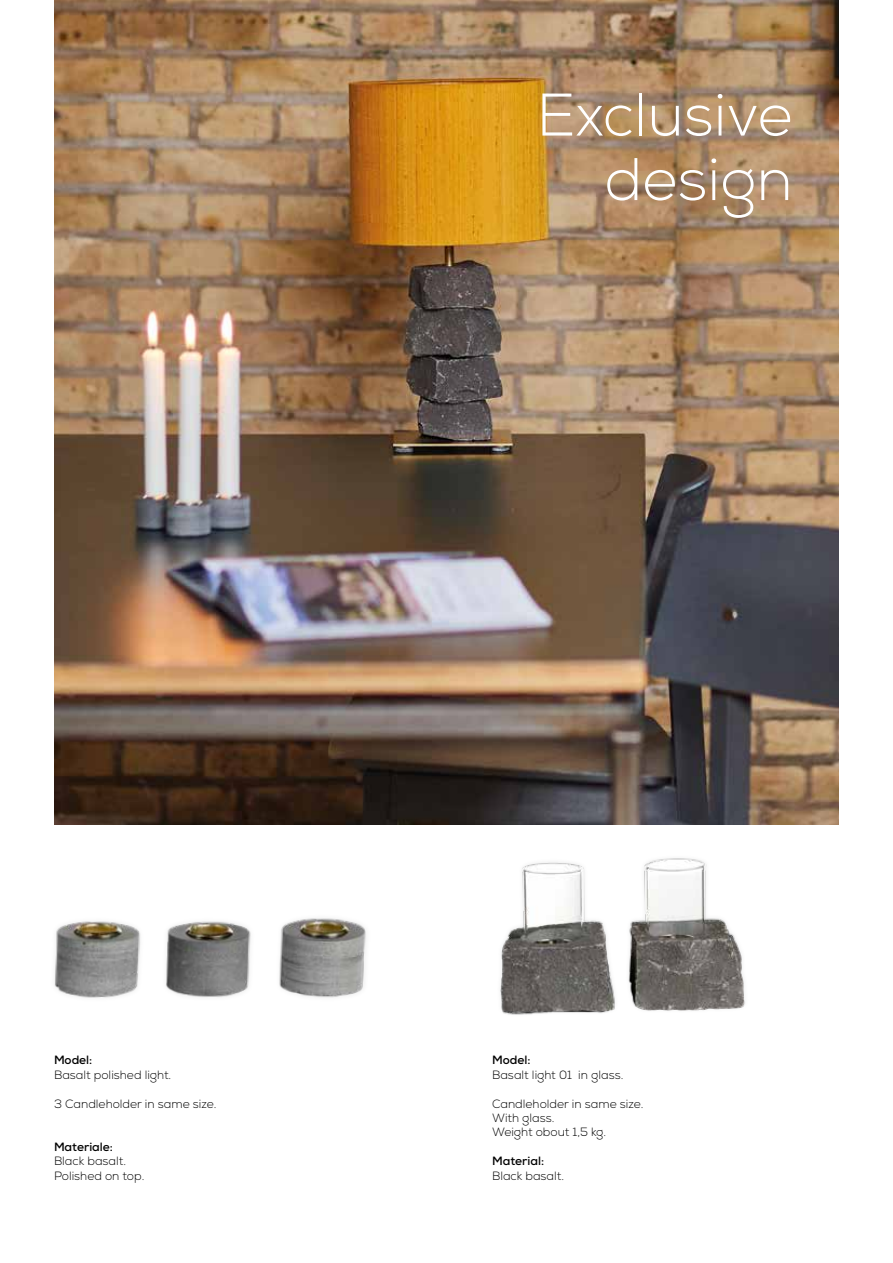
<style>
.page{position:relative;width:893px;height:1263px;background:#fff}
.page>*{position:absolute;margin:0;border:0;box-sizing:border-box;transform-origin:0 0}
.t1{font:300 60px/64.5px "Nexa";color:#fff;text-align:right}
.t2{font:300 12px/14.4px "Nexa";color:#000}
.t3{font:700 12px "Nexa";color:#000}
</style>
<div class="page">
<img style="left:54px;top:0;width:785px;height:825px">
<img style="left:54px;top:918px;width:312px;height:80px">
<img style="left:500px;top:858px;width:245px;height:157px">
<h1 class="t1" style="left:536px;top:84px;width:258px">Exclusive design</h1>
<p class="t3" style="left:54px;top:1052px;width:40px">Model:</p>
<p class="t2" style="left:54px;top:1068px;width:119px">Basalt polished light.</p>
<p class="t2" style="left:54px;top:1096px;width:164px">3 Candleholder in same size.</p>
<p class="t3" style="left:54px;top:1139px;width:61px">Materiale:</p>
<p class="t2" style="left:54px;top:1154px;width:92px">Black basalt.<br>Polished on top.</p>
<p class="t3" style="left:492px;top:1052px;width:40px">Model:</p>
<p class="t2" style="left:492px;top:1068px;width:133px">Basalt light 01 in glass.</p>
<p class="t2" style="left:492px;top:1096px;width:153px">Candleholder in same size.<br>With glass.<br>Weight obout 1,5 kg.</p>
<p class="t3" style="left:492px;top:1153px;width:54px">Material:</p>
<p class="t2" style="left:492px;top:1168px;width:74px">Black basalt.</p>
</div>
